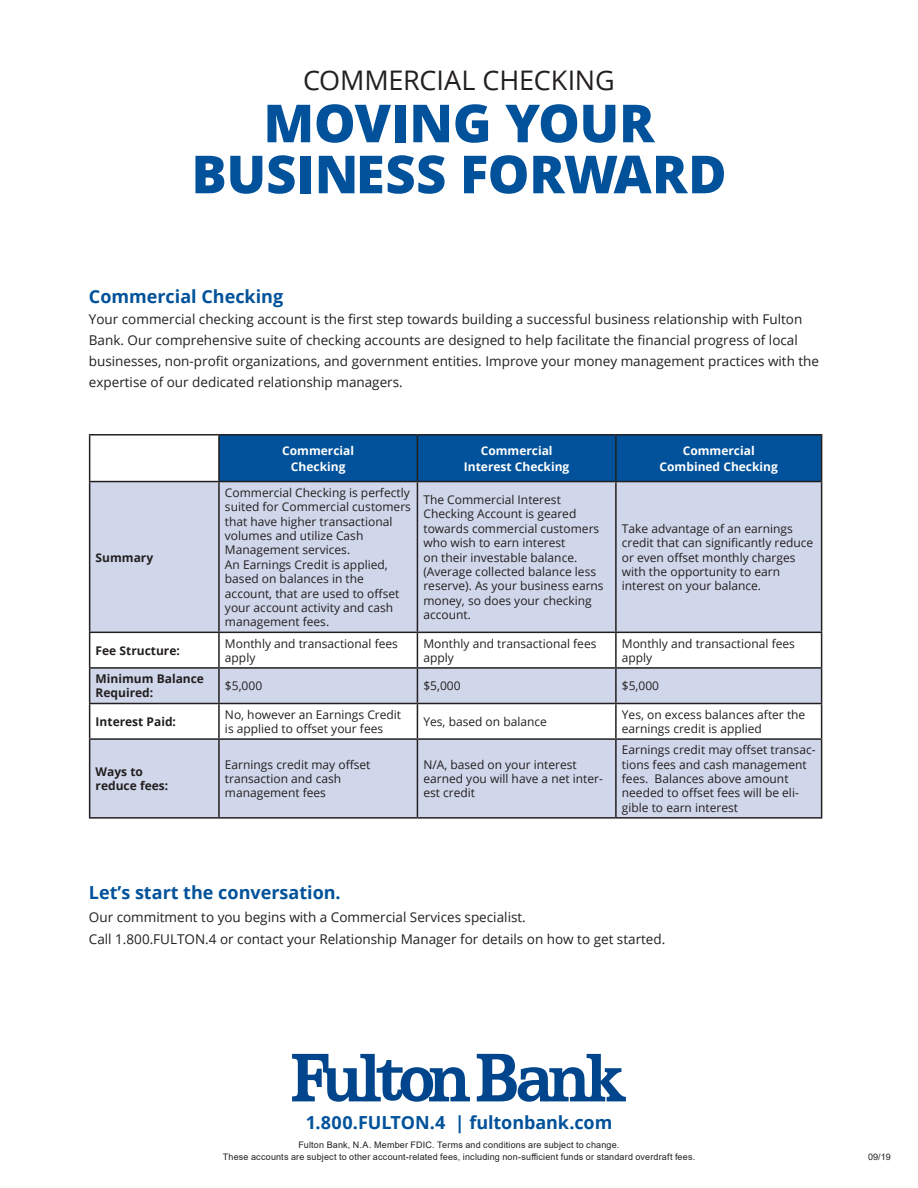
<style>
.page{position:relative;width:918px;height:1188px;background:#fff}
.page>*{position:absolute;margin:0;border:0;box-sizing:border-box;transform-origin:0 0}
.t1{font:800 52.5px "Open Sans";letter-spacing:-.005em;color:#01529a}
.t2{font:27px "Open Sans";letter-spacing:-.005em;color:#231f20}
.t3{font:700 18px "Open Sans";color:#01529a}
.t4{font:13.5px/21px "Open Sans";color:#231f20}
.t5{font:12px/14.4px "Open Sans";color:#231f20}
.t6{font:700 12px/14.4px "Open Sans";color:#231f20}
.t7{font:700 12px/16.5px "Open Sans";color:#fff;text-align:center}
.t8{font:9px "Arial";letter-spacing:.02em;color:#231f20}
</style>
<div class="page">
<svg style="left:292px;top:1054px;width:178px;height:48px"></svg>
<svg style="left:477px;top:1054px;width:149px;height:48px"></svg>
<div style="left:220px;top:436px;width:601px;height:45px;background:#01529a"></div>
<div style="left:90px;top:482px;width:731px;height:150px;background:#d0d7ea"></div>
<svg style="left:90px;top:669px;width:731px;height:148px;fill:#d0d7ea"></svg>
<hr style="left:89px;top:434px;width:130px;height:2px;background:#231f20">
<hr style="left:89px;top:436px;width:1px;height:45px;background:#231f20">
<hr style="left:219px;top:434px;width:198px;height:2px;background:#231f20">
<hr style="left:218px;top:436px;width:2px;height:45px;background:#231f20">
<hr style="left:417px;top:434px;width:199px;height:2px;background:#231f20">
<hr style="left:417px;top:436px;width:1px;height:45px;background:#231f20">
<hr style="left:616px;top:434px;width:206px;height:2px;background:#231f20">
<hr style="left:615px;top:436px;width:2px;height:45px;background:#231f20">
<hr style="left:821px;top:436px;width:1px;height:45px;background:#231f20">
<hr style="left:89px;top:481px;width:130px;height:1px;background:#231f20">
<hr style="left:89px;top:482px;width:1px;height:150px;background:#231f20">
<hr style="left:219px;top:481px;width:198px;height:1px;background:#231f20">
<hr style="left:218px;top:482px;width:2px;height:150px;background:#231f20">
<hr style="left:417px;top:481px;width:199px;height:1px;background:#231f20">
<hr style="left:417px;top:482px;width:1px;height:150px;background:#231f20">
<hr style="left:616px;top:481px;width:206px;height:1px;background:#231f20">
<hr style="left:615px;top:482px;width:2px;height:150px;background:#231f20">
<hr style="left:821px;top:482px;width:1px;height:150px;background:#231f20">
<hr style="left:89px;top:632px;width:130px;height:1px;background:#231f20">
<hr style="left:89px;top:633px;width:1px;height:34px;background:#231f20">
<hr style="left:219px;top:632px;width:198px;height:1px;background:#231f20">
<hr style="left:218px;top:633px;width:2px;height:34px;background:#231f20">
<hr style="left:417px;top:632px;width:199px;height:1px;background:#231f20">
<hr style="left:417px;top:633px;width:1px;height:34px;background:#231f20">
<hr style="left:616px;top:632px;width:206px;height:1px;background:#231f20">
<hr style="left:615px;top:633px;width:2px;height:34px;background:#231f20">
<hr style="left:821px;top:633px;width:1px;height:34px;background:#231f20">
<hr style="left:89px;top:667px;width:130px;height:2px;background:#231f20">
<hr style="left:89px;top:669px;width:1px;height:34px;background:#231f20">
<hr style="left:219px;top:667px;width:198px;height:2px;background:#231f20">
<hr style="left:218px;top:669px;width:2px;height:34px;background:#231f20">
<hr style="left:417px;top:667px;width:199px;height:2px;background:#231f20">
<hr style="left:417px;top:669px;width:1px;height:34px;background:#231f20">
<hr style="left:616px;top:667px;width:206px;height:2px;background:#231f20">
<hr style="left:615px;top:669px;width:2px;height:34px;background:#231f20">
<hr style="left:821px;top:669px;width:1px;height:34px;background:#231f20">
<hr style="left:89px;top:703px;width:130px;height:1px;background:#231f20">
<hr style="left:89px;top:704px;width:1px;height:34px;background:#231f20">
<hr style="left:219px;top:703px;width:198px;height:1px;background:#231f20">
<hr style="left:218px;top:704px;width:2px;height:34px;background:#231f20">
<hr style="left:417px;top:703px;width:199px;height:1px;background:#231f20">
<hr style="left:417px;top:704px;width:1px;height:34px;background:#231f20">
<hr style="left:616px;top:703px;width:206px;height:1px;background:#231f20">
<hr style="left:615px;top:704px;width:2px;height:34px;background:#231f20">
<hr style="left:821px;top:704px;width:1px;height:34px;background:#231f20">
<hr style="left:89px;top:738px;width:130px;height:2px;background:#231f20">
<hr style="left:89px;top:740px;width:1px;height:77px;background:#231f20">
<hr style="left:219px;top:738px;width:198px;height:2px;background:#231f20">
<hr style="left:218px;top:740px;width:2px;height:77px;background:#231f20">
<hr style="left:417px;top:738px;width:199px;height:2px;background:#231f20">
<hr style="left:417px;top:740px;width:1px;height:77px;background:#231f20">
<hr style="left:616px;top:738px;width:206px;height:2px;background:#231f20">
<hr style="left:615px;top:740px;width:2px;height:77px;background:#231f20">
<hr style="left:821px;top:740px;width:1px;height:77px;background:#231f20">
<hr style="left:89px;top:817px;width:130px;height:2px;background:#231f20">
<hr style="left:219px;top:817px;width:198px;height:2px;background:#231f20">
<hr style="left:417px;top:817px;width:199px;height:2px;background:#231f20">
<hr style="left:616px;top:817px;width:206px;height:2px;background:#231f20">
<p class="t2" style="left:303px;top:61px;width:313px">COMMERCIAL CHECKING</p>
<p class="t1" style="left:263px;top:83px;width:393px">MOVING YOUR</p>
<p class="t1" style="left:191px;top:134px;width:537px">BUSINESS FORWARD</p>
<p class="t3" style="left:89px;top:284px;width:196px">Commercial Checking</p>
<p class="t4" style="left:89px;top:309px;width:732px">Your commercial checking account is the first step towards building a successful business relationship with Fulton Bank. Our comprehensive suite of checking accounts are designed to help facilitate the financial progress of local businesses, non-profit organizations, and government entities. Improve your money management practices with the expertise of our dedicated relationship managers.</p>
<p class="t6" style="left:96px;top:550px;width:59px">Summary</p>
<p class="t7" style="left:282px;top:442px;width:73px">Commercial<br>Checking</p>
<p class="t7" style="left:464px;top:442px;width:107px">Commercial<br>Interest Checking</p>
<p class="t7" style="left:660px;top:442px;width:120px">Commercial<br>Combined Checking</p>
<p class="t5" style="left:225px;top:485px;width:188px">Commercial Checking is perfectly suited for Commercial customers that have higher transactional volumes and utilize Cash<br>Management services.</p>
<p class="t5" style="left:225px;top:557px;width:176px">An Earnings Credit is applied, based on balances in the account, that are used to offset your account activity and cash management fees.</p>
<p class="t5" style="left:423px;top:492px;width:182px">The Commercial Interest<br>Checking Account is geared towards commercial customers who wish to earn interest<br>on their investable balance. (Average collected balance less reserve). As your business earns money, so does your checking account.</p>
<p class="t5" style="left:622px;top:521px;width:193px">Take advantage of an earnings credit that can significantly reduce or even offset monthly charges with the opportunity to earn interest on your balance.</p>
<p class="t6" style="left:96px;top:643px;width:86px">Fee Structure:</p>
<p class="t5" style="left:225px;top:636px;width:175px">Monthly and transactional fees apply</p>
<p class="t5" style="left:423px;top:636px;width:175px">Monthly and transactional fees apply</p>
<p class="t5" style="left:622px;top:636px;width:175px">Monthly and transactional fees apply</p>
<p class="t6" style="left:96px;top:671px;width:110px">Minimum Balance<br>Required:</p>
<p class="t5" style="left:225px;top:678px;width:39px">$5,000</p>
<p class="t5" style="left:423px;top:678px;width:39px">$5,000</p>
<p class="t5" style="left:622px;top:678px;width:39px">$5,000</p>
<p class="t6" style="left:96px;top:714px;width:82px">Interest Paid:</p>
<p class="t5" style="left:225px;top:707px;width:178px">No, however an Earnings Credit is applied to offset your fees</p>
<p class="t5" style="left:423px;top:714px;width:125px">Yes, based on balance</p>
<p class="t5" style="left:622px;top:707px;width:185px">Yes, on excess balances after the earnings credit is applied</p>
<p class="t6" style="left:96px;top:764px;width:74px">Ways to reduce fees:</p>
<p class="t5" style="left:225px;top:757px;width:147px">Earnings credit may offset transaction and cash management fees</p>
<p class="t5" style="left:423px;top:757px;width:181px">N/A, based on your interest earned you will have a net inter&shy;est credit</p>
<p class="t5" style="left:622px;top:742px;width:195px">Earnings credit may offset transac&shy;tions fees and cash management fees. Balances above amount needed to offset fees will be eli&shy;gible to earn interest</p>
<p class="t3" style="left:89px;top:880px;width:253px">Let’s start the conversation.</p>
<p class="t4" style="left:89px;top:905px;width:578px;line-height:22.5px">Our commitment to you begins with a Commercial Services specialist.<br>Call 1.800.FULTON.4 or contact your Relationship Manager for details on how to get started.</p>
<p class="t3" style="left:306px;top:1109px;width:308px">1.800.FULTON.4 | fultonbank.com</p>
<p class="t8" style="left:299px;top:1139px;width:322px">Fulton Bank, N.A. Member FDIC. Terms and conditions are subject to change.</p>
<p class="t8" style="left:223px;top:1151px;width:474px">These accounts are subject to other account-related fees, including non-sufficient funds or standard overdraft fees.</p>
<p class="t8" style="left:868px;top:1151px;width:24px">09/19</p>
</div>
